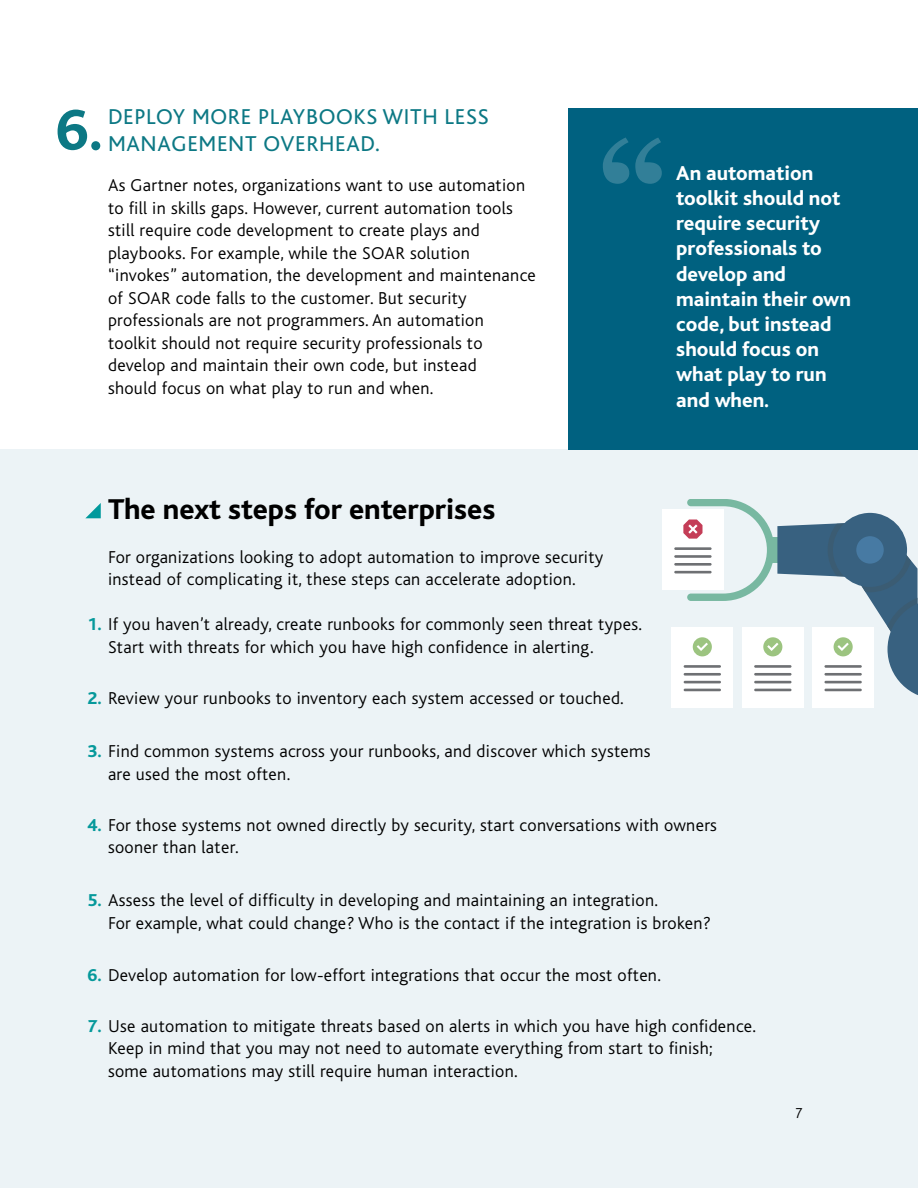
<style>
.page{position:relative;width:918px;height:1188px;background:#fff}
.page>*{position:absolute;margin:0;border:0;box-sizing:border-box;transform-origin:0 0}
.t1{font:800 60px "Bliss";color:#0c7884}
.t2{font:800 30px "Bliss";color:#000}
.t3{font:22.5px/27px "Bliss";letter-spacing:.03em;color:#0c7884}
.t4{font:800 21px/25.2px "Bliss";color:#fff}
.t5{font:300 18px/22.5px "Bliss";letter-spacing:.02em;color:#000}
.t6{font:300 15px "Bliss";color:#000}
.s1{font-weight:800;color:#06999b}
</style>
<div class="page">
<div style="left:0;top:449px;width:918px;height:739px;background:#ecf3f6"></div>
<svg style="left:85px;top:503px;width:16px;height:15px"></svg>
<div style="left:568px;top:108px;width:350px;height:341px;background:#006180"></div>
<svg style="left:603px;top:138px;width:59px;height:46px"></svg>
<div style="left:662px;top:509px;width:62px;height:81px;background:#fff"></div>
<hr style="left:674px;top:547px;width:38px;height:3px;background:#6e7073">
<hr style="left:674px;top:555px;width:38px;height:3px;background:#6e7073">
<hr style="left:674px;top:563px;width:38px;height:3px;background:#6e7073">
<hr style="left:674px;top:571px;width:38px;height:2px;background:#6e7073">
<div style="left:671px;top:627px;width:62px;height:81px;background:#fff"></div>
<div style="left:742px;top:627px;width:62px;height:81px;background:#fff"></div>
<div style="left:812px;top:627px;width:62px;height:81px;background:#fff"></div>
<svg style="left:683px;top:499px;width:235px;height:196px"></svg>
<h1 class="t1" style="left:56px;top:99px;width:49px">6.</h1>
<p class="t3" style="left:108px;top:104px;width:382px">DEPLOY MORE PLAYBOOKS WITH LESS<br>MANAGEMENT OVERHEAD.</p>
<p class="t5" style="left:108px;top:174px;width:429px">As Gartner notes, organizations want to use automation to fill in skills gaps. However, current automation tools still require code development to create plays and playbooks. For example, while the SOAR solution “invokes” automation, the development and maintenance of SOAR code falls to the customer. But security professionals are not programmers. An automation toolkit should not require security professionals to develop and maintain their own code, but instead<br>should focus on what play to run and when.</p>
<p class="t4" style="left:676px;top:161px;width:176px">An automation toolkit should not require security professionals to develop and maintain their own code, but instead should focus on what play to run and when.</p>
<h2 class="t2" style="left:108px;top:494px;width:389px">The next steps for enterprises</h2>
<p class="t5" style="left:108px;top:546px;width:497px">For organizations looking to adopt automation to improve security instead of complicating it, these steps can accelerate adoption.</p>
<p class="t5" style="left:108px;top:613px;width:536px;text-indent:-20px"><span class="s1">1.</span> If you haven’t already, create runbooks for commonly seen threat types.<br>Start with threats for which you have high confidence in alerting.</p>
<p class="t5" style="left:88px;top:687px;width:538px"><span class="s1">2.</span> Review your runbooks to inventory each system accessed or touched.</p>
<p class="t5" style="left:108px;top:740px;width:544px;text-indent:-20px"><span class="s1">3.</span> Find common systems across your runbooks, and discover which systems are used the most often.</p>
<p class="t5" style="left:108px;top:814px;width:610px;text-indent:-20px"><span class="s1">4.</span> For those systems not owned directly by security, start conversations with owners sooner than later.</p>
<p class="t5" style="left:108px;top:890px;width:605px;text-indent:-20px"><span class="s1">5.</span> Assess the level of difficulty in developing and maintaining an integration.<br>For example, what could change? Who is the contact if the integration is broken?</p>
<p class="t5" style="left:88px;top:964px;width:575px"><span class="s1">6.</span> Develop automation for low-effort integrations that occur the most often.</p>
<p class="t5" style="left:108px;top:1015px;width:650px;text-indent:-20px"><span class="s1">7.</span> Use automation to mitigate threats based on alerts in which you have high confidence.<br>Keep in mind that you may not need to automate everything from start to finish; some automations may still require human interaction.</p>
<p class="t6" style="left:795px;top:1105px;width:9px">7</p>
</div>
